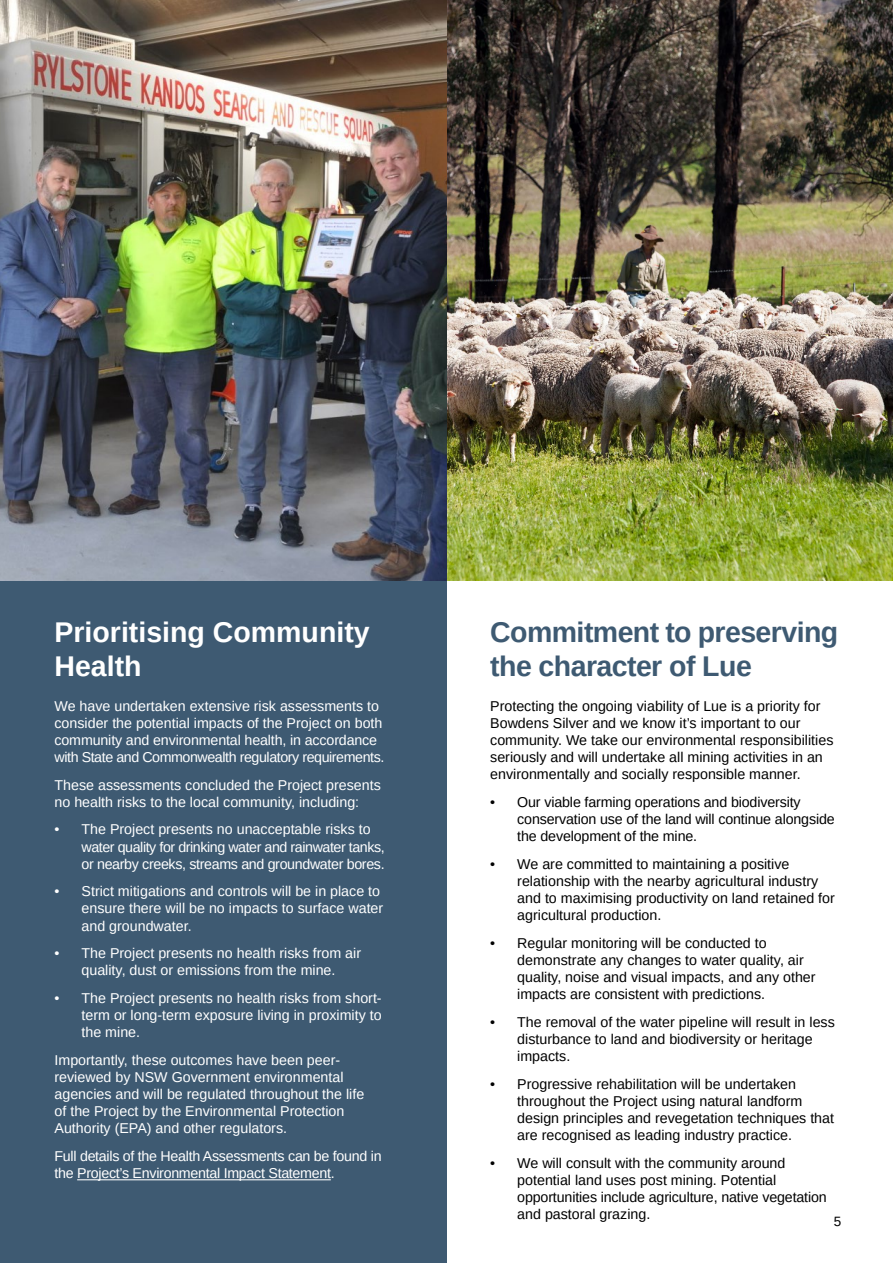
<style>
.page{position:relative;width:893px;height:1263px;background:#fff}
.page>*{position:absolute;margin:0;border:0;box-sizing:border-box;transform-origin:0 0}
.t1{font:700 28.5px/34.2px "Arimo";letter-spacing:-.02em;color:#3e5a72}
.t2{font:700 28.5px/34.2px "Arimo";color:#fff}
.t3{font:14.25px/17.1px "Arimo";color:#000}
.t4{font:14.25px/17.1px "Arimo";color:#fff}
.t5{font:14.25px/17.1px "Arimo";letter-spacing:-.025em;color:#fff}
.t6{font:14.25px/17.1px "Arimo";letter-spacing:-.02em;color:#fff}
.t7{font:13.5px "Arimo";color:#000}
</style>
<div class="page">
<img style="left:446px;top:0;width:447px;height:581px">
<div style="left:0;top:580px;width:446px;height:683px;background:#3e5a72"></div>
<img style="left:0;top:0;width:446px;height:580px">
<hr style="left:77px;top:1179px;width:254px;height:1px;background:#fff">
<h1 class="t2" style="left:55px;top:616px;width:317px">Prioritising Community<br>Health</h1>
<p class="t4" style="left:55px;top:697px;width:331px">We have undertaken extensive risk assessments to consider the potential impacts of the Project on both community and environmental health, in accordance with State and Commonwealth regulatory requirements.</p>
<p class="t4" style="left:55px;top:776px;width:328px">These assessments concluded the Project presents no health risks to the local community, including:</p>
<p class="t5" style="left:82px;top:821px;width:305px;text-indent:-27px">• The Project presents no unacceptable risks to water quality for drinking water and rainwater tanks, or nearby creeks, streams and groundwater bores.</p>
<p class="t4" style="left:82px;top:883px;width:303px;text-indent:-27px">• Strict mitigations and controls will be in place to ensure there will be no impacts to surface water and groundwater.</p>
<p class="t4" style="left:55px;top:945px;width:308px;text-align:center">• The Project presents no health risks from air quality, dust or emissions from the mine.</p>
<p class="t4" style="left:82px;top:990px;width:302px;text-align:justify;text-indent:-27px">• The Project presents no health risks from short&shy;term or long-term exposure living in proximity to the mine.</p>
<p class="t4" style="left:55px;top:1052px;width:311px">Importantly, these outcomes have been peer&shy;reviewed by NSW Government environmental agencies and will be regulated throughout the life of the Project by the Environmental Protection Authority (EPA) and other regulators.</p>
<p class="t6" style="left:55px;top:1148px;width:329px">Full details of the Health Assessments can be found in the Project’s Environmental Impact Statement.</p>
<h1 class="t1" style="left:490px;top:616px;width:350px">Commitment to preserving the character of Lue</h1>
<p class="t3" style="left:490px;top:697px;width:345px">Protecting the ongoing viability of Lue is a priority for Bowdens Silver and we know it’s important to our community. We take our environmental responsibilities seriously and will undertake all mining activities in an environmentally and socially responsible manner.</p>
<p class="t3" style="left:517px;top:793px;width:319px;text-indent:-27px">• Our viable farming operations and biodiversity conservation use of the land will continue alongside the development of the mine.</p>
<p class="t3" style="left:517px;top:855px;width:319px;text-indent:-27px">• We are committed to maintaining a positive relationship with the nearby agricultural industry and to maximising productivity on land retained for agricultural production.</p>
<p class="t3" style="left:517px;top:934px;width:300px;text-indent:-27px">• Regular monitoring will be conducted to demonstrate any changes to water quality, air quality, noise and visual impacts, and any other impacts are consistent with predictions.</p>
<p class="t3" style="left:517px;top:1013px;width:319px;text-indent:-27px">• The removal of the water pipeline will result in less disturbance to land and biodiversity or heritage impacts.</p>
<p class="t3" style="left:517px;top:1075px;width:318px;text-indent:-27px">• Progressive rehabilitation will be undertaken throughout the Project using natural landform design principles and revegetation techniques that are recognised as leading industry practice.</p>
<p class="t3" style="left:517px;top:1154px;width:311px;text-indent:-27px">• We will consult with the community around potential land uses post mining. Potential opportunities include agriculture, native vegetation and pastoral grazing.</p>
<p class="t7" style="left:834px;top:1212px;width:9px">5</p>
</div>
